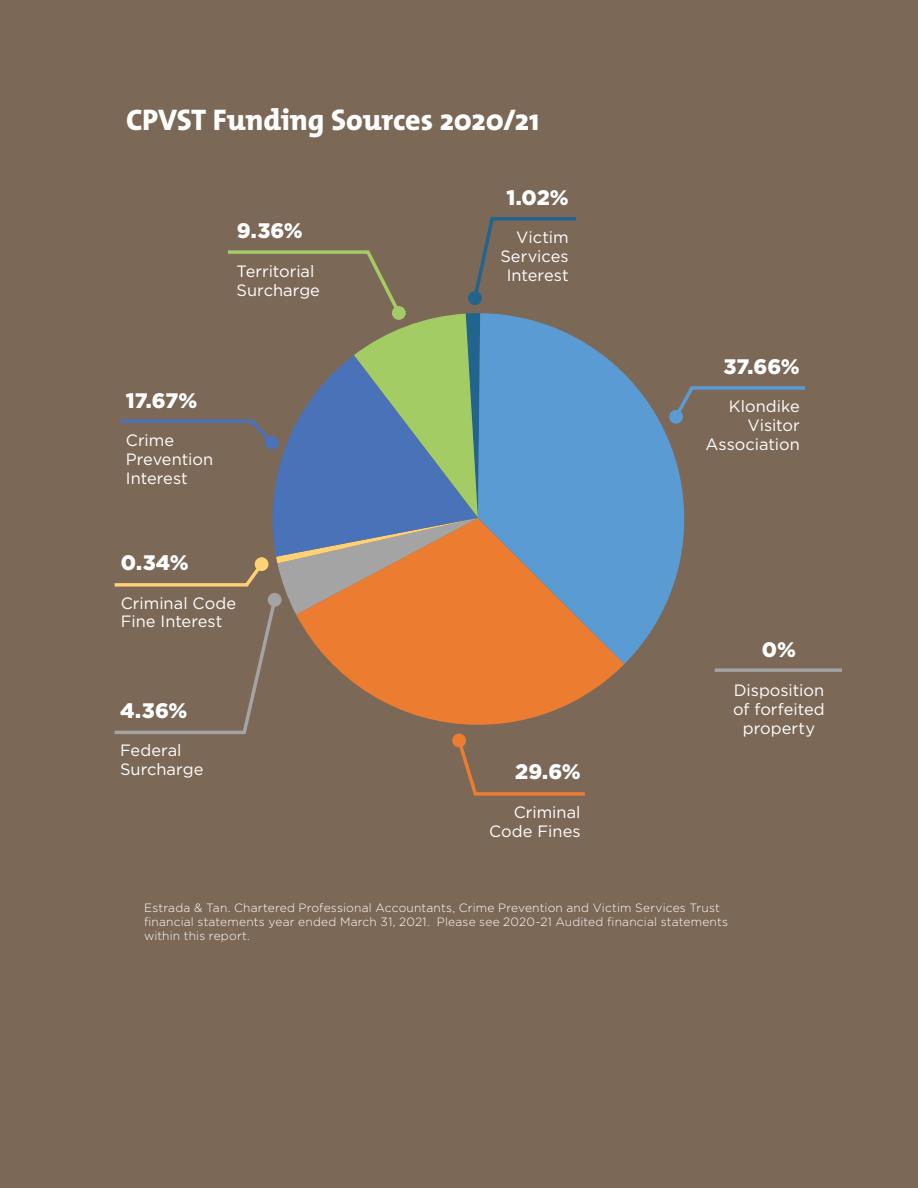
<style>
.page{position:relative;width:918px;height:1188px;background:#7c6857}
.page>*{position:absolute;margin:0;border:0;box-sizing:border-box;transform-origin:0 0}
.t1{font:800 30px "The Mix";letter-spacing:-.01em;color:#fff}
.t2{font:900 21px "Gotham";color:#fff}
.t3{font:16.35px/19px "Gotham";color:#fff;text-align:right}
.t4{font:300 12px/14.4px "Gotham";letter-spacing:.015em;color:#fff}
</style>
<div class="page">
<svg style="left:588px;top:664px;width:36px;height:29px"></svg>
<svg style="left:588px;top:345px;width:96px;height:319px;fill:#5a9bd4"></svg>
<svg style="left:671px;top:385px;width:134px;height:36px"></svg>
<div style="left:669px;top:410px;width:14px;height:14px;background:#5a9bd5;border-radius:50%"></div>
<svg style="left:114px;top:217px;width:474px;height:579px"></svg>
<div style="left:268px;top:593px;width:14px;height:14px;background:#a5a4a4;border-radius:50%"></div>
<svg style="left:715px;top:668px;width:127px;height:4px"></svg>
<h1 class="t1" style="left:126px;top:95px;width:415px">CPVST Funding Sources 2020/21</h1>
<h2 class="t2" style="left:237px;top:216px;width:67px">9.36%</h2>
<h2 class="t2" style="left:506px;top:183px;width:64px">1.02%</h2>
<h3 class="t3" style="left:500px;top:228px;width:70px">Victim<br>Services</h3>
<h3 class="t3" style="left:237px;top:261px;width:79px">Territorial</h3>
<h3 class="t3" style="left:507px;top:266px;width:63px">Interest</h3>
<h3 class="t3" style="left:237px;top:280px;width:85px">Surcharge</h3>
<h2 class="t2" style="left:126px;top:386px;width:73px">17.67%</h2>
<h3 class="t3" style="left:126px;top:430px;width:89px;text-align:left">Crime<br>Prevention<br>Interest</h3>
<h2 class="t2" style="left:121px;top:549px;width:70px">0.34%</h2>
<h3 class="t3" style="left:121px;top:593px;width:117px;text-align:left">Criminal Code<br>Fine Interest</h3>
<h2 class="t2" style="left:120px;top:696px;width:69px">4.36%</h2>
<h3 class="t3" style="left:120px;top:740px;width:85px;text-align:left">Federal<br>Surcharge</h3>
<h2 class="t2" style="left:515px;top:758px;width:67px">29.6%</h2>
<h3 class="t3" style="left:489px;top:802px;width:93px">Criminal<br>Code Fines</h3>
<h2 class="t2" style="left:724px;top:352px;width:78px">37.66%</h2>
<h3 class="t3" style="left:705px;top:397px;width:96px">Klondike<br>Visitor<br>Association</h3>
<h2 class="t2" style="left:762px;top:636px;width:36px">0%</h2>
<h3 class="t3" style="left:733px;top:680px;width:93px;text-align:center">Disposition of forfeited property</h3>
<p class="t4" style="left:144px;top:900px;width:586px">Estrada &amp; Tan. Chartered Professional Accountants, Crime Prevention and Victim Services Trust financial statements year ended March 31, 2021. Please see 2020-21 Audited financial statements within this report.</p>
</div>
